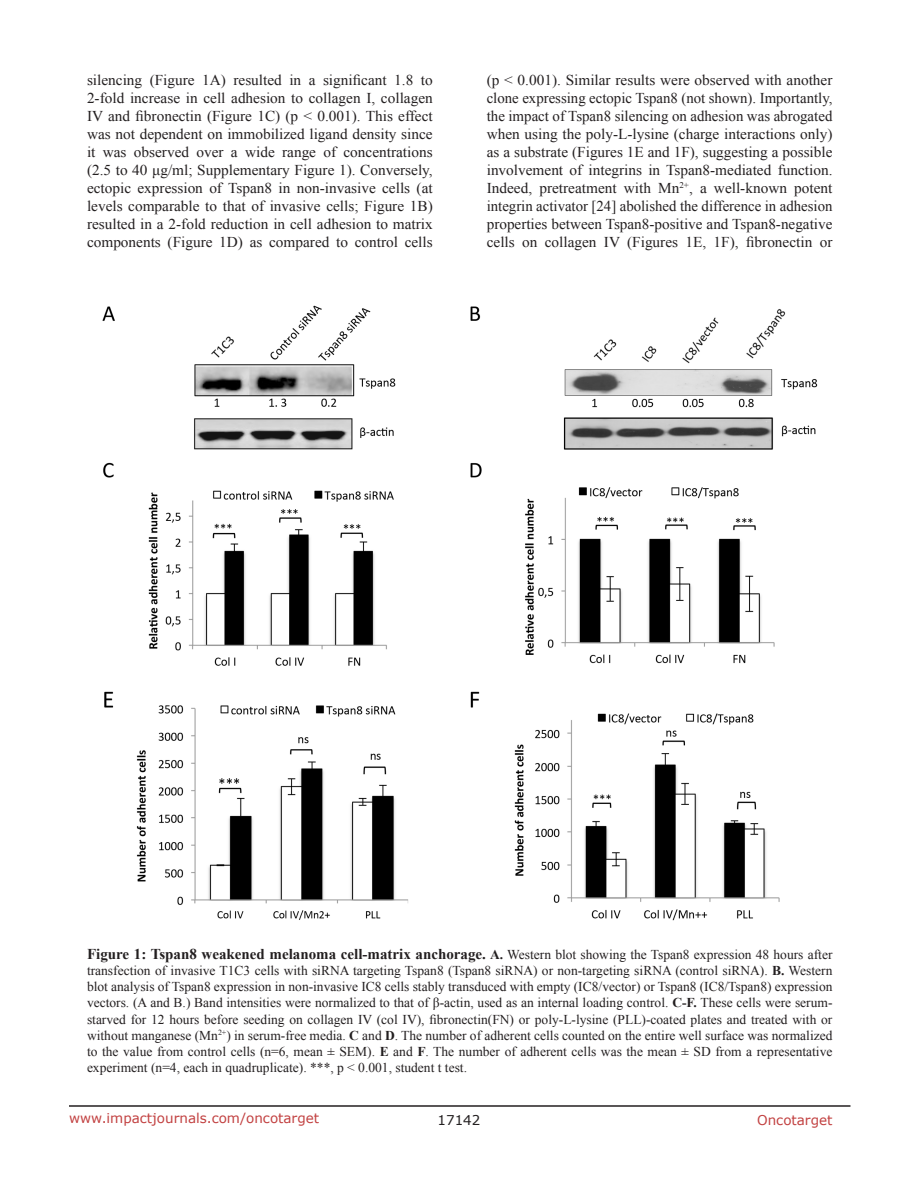
<style>
.page{position:relative;width:918px;height:1188px;background:#fff}
.page>*{position:absolute;margin:0;border:0;box-sizing:border-box;transform-origin:0 0}
.BodyText{font:15px/18px "Times New Roman";color:#231f20;text-align:justify}
.figuretext{font:700 15px "Times New Roman";color:#231f20}
.figuretext-2{font:13.5px/16.2px "Times New Roman";color:#231f20;text-align:justify}
.t1{font:13.5px "Verdana";color:#c24141}
.t2{font:13.5px "Verdana";color:#231f20}
.s1{font-size:13.5px}
.s2{font-weight:400;font-size:13.5px}
.s3{font-weight:700}
</style>
<div class="page">
<hr style="left:69px;top:1105px;width:781px;height:2px;background:#231f20">
<img style="left:102px;top:305px;width:716px;height:616px">
<p class="BodyText" style="left:87px;top:71px;width:347px">silencing (Figure 1A) resulted in a significant 1.8 to 2-fold increase in cell adhesion to collagen I, collagen IV and fibronectin (Figure 1C) (p &lt; 0.001). This effect was not dependent on immobilized ligand density since it was observed over a wide range of concentrations (2.5 to 40 μg/ml; Supplementary Figure 1). Conversely, ectopic expression of Tspan8 in non-invasive cells (at levels comparable to that of invasive cells; Figure 1B) resulted in a 2-fold reduction in cell adhesion to matrix components (Figure 1D) as compared to control cells</p>
<p class="BodyText" style="left:487px;top:71px;width:347px">(p &lt; 0.001). Similar results were observed with another clone expressing ectopic Tspan8 (not shown). Importantly, the impact of Tspan8 silencing on adhesion was abrogated when using the poly-L-lysine (charge interactions only) as a substrate (Figures 1E and 1F), suggesting a possible involvement of integrins in Tspan8-mediated function.<br>Indeed, pretreatment with Mn<sup>2+</sup>, a well-known potent integrin activator [24] abolished the difference in adhesion properties between Tspan8-positive and Tspan8-negative cells on collagen IV (Figures 1E, 1F), fibronectin or</p>
<p class="figuretext" style="left:87px;top:943px;width:747px">Figure 1: Tspan8 weakened melanoma cell-matrix anchorage. <span class="s1">A.</span> <span class="s2">Western blot showing the Tspan8 expression 48 hours after</span></p>
<p class="figuretext-2" style="left:87px;top:962px;width:747px">transfection of invasive T1C3 cells with siRNA targeting Tspan8 (Tspan8 siRNA) or non-targeting siRNA (control siRNA). <span class="s3">B.</span> Western blot analysis of Tspan8 expression in non-invasive IC8 cells stably transduced with empty (IC8/vector) or Tspan8 (IC8/Tspan8) expression vectors. (A and B.) Band intensities were normalized to that of β-actin, used as an internal loading control. <span class="s3">C-F.</span> These cells were serum&shy;starved for 12 hours before seeding on collagen IV (col IV), fibronectin(FN) or poly-L-lysine (PLL)-coated plates and treated with or without manganese (Mn<sup>2+</sup>) in serum-free media. <span class="s3">C</span> and <span class="s3">D</span>. The number of adherent cells counted on the entire well surface was normalized to the value from control cells (n=6, mean ± SEM). <span class="s3">E</span> and <span class="s3">F</span>. The number of adherent cells was the mean ± SD from a representative experiment (n=4, each in quadruplicate). ***, p &lt; 0.001, student t test.</p>
<p class="t1" style="left:69px;top:1109px;width:252px">www.impactjournals.com/oncotarget</p>
<p class="t2" style="left:438px;top:1111px;width:44px">17142</p>
<p class="t1" style="left:757px;top:1111px;width:77px">Oncotarget</p>
</div>
